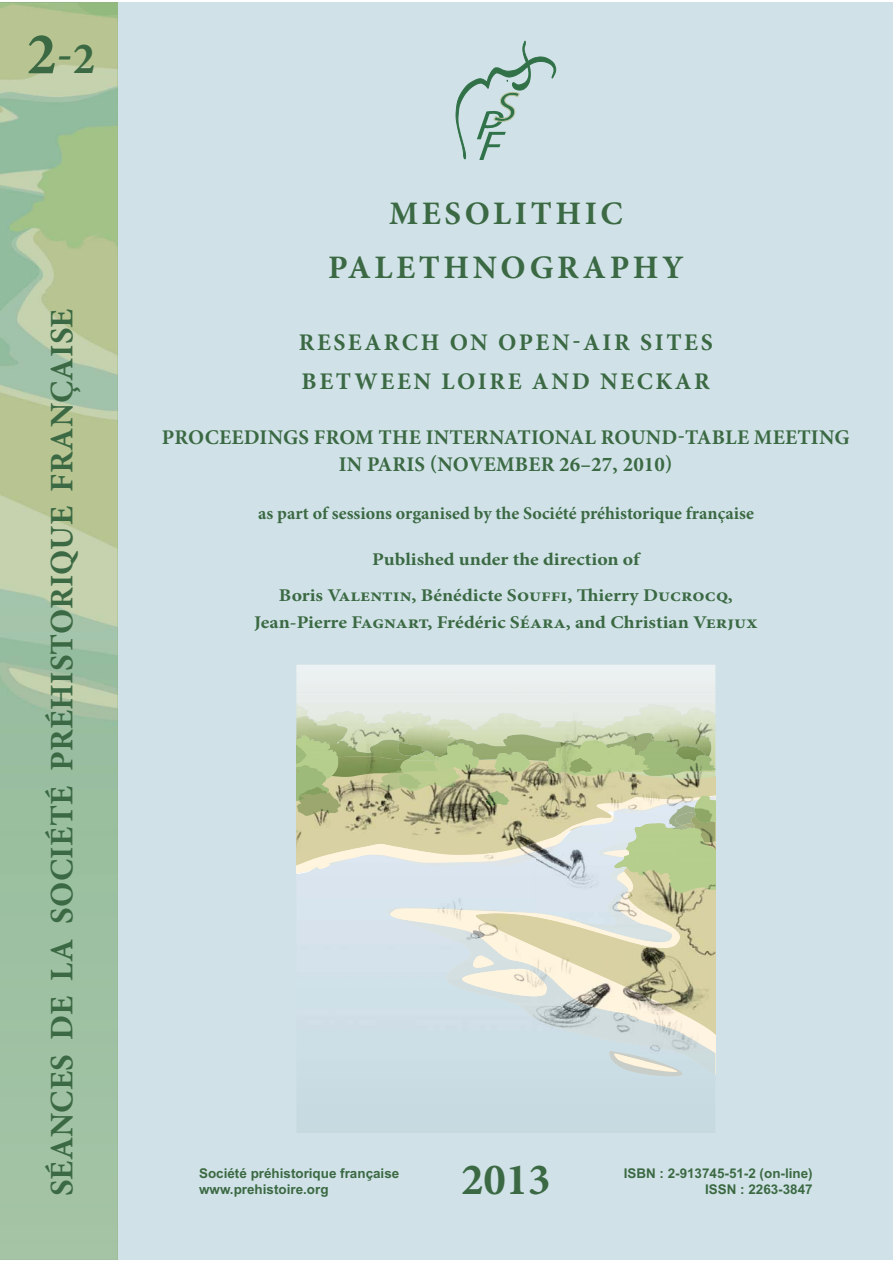
<style>
.page{position:relative;width:893px;height:1263px;background:#fff}
.page>*{position:absolute;margin:0;border:0;box-sizing:border-box;transform-origin:0 0}
.t1{font:700 44.85px "Minion Pro";color:#3b6943}
.t2{font:700 32.85px "Minion Pro";letter-spacing:.01em;color:#3b6943}
.t3{font:700 32.85px/53.7px "Minion Pro";letter-spacing:.11em;color:#3b6943;text-align:center}
.t4{font:700 23.85px/38.8px "Minion Pro";letter-spacing:.11em;color:#3b6943}
.t5{font:700 20.85px/26.8px "Minion Pro";letter-spacing:.01em;color:#3b6943;text-align:center}
.t6{font:700 17.85px/35.8px "Minion Pro";color:#3b6943;text-align:center;scale:1.1 1}
.t7{font:700 17.85px "Minion Pro";color:#3b6943}
.t8{font:700 13.5px/16px "Arial";color:#3b6943}
.s1{font-size:59.7px}
</style>
<div class="page">
<div style="left:0;top:3px;width:893px;height:1257px;background:#d0e2e7"></div>
<img style="left:0;top:3px;width:118px;height:1257px">
<div style="left:296px;top:665px;width:419px;height:39px;background:#ebf0f0"></div>
<svg style="left:613px;top:1061px;width:102px;height:16px"></svg>
<div style="left:296px;top:692px;width:301px;height:12px;background:#e8eceb"></div>
<img style="left:296px;top:704px;width:355px;height:31px">
<img style="left:653px;top:721px;width:59px;height:14px">
<img style="left:417px;top:722px;width:39px;height:13px">
<img style="left:532px;top:1013px;width:183px;height:48px">
<img style="left:608px;top:1051px;width:48px;height:10px">
<img style="left:622px;top:899px;width:93px;height:136px">
<img style="left:613px;top:1054px;width:32px;height:7px">
<img style="left:296px;top:716px;width:121px;height:19px">
<img style="left:606px;top:733px;width:47px;height:2px">
<svg style="left:296px;top:735px;width:419px;height:164px"></svg>
<img style="left:669px;top:805px;width:26px;height:18px">
<img style="left:674px;top:812px;width:20px;height:11px">
<img style="left:690px;top:816px;width:25px;height:26px">
<img style="left:694px;top:808px;width:18px;height:15px">
<img style="left:611px;top:823px;width:93px;height:49px">
<img style="left:665px;top:843px;width:50px;height:50px">
<img style="left:389px;top:872px;width:299px;height:141px">
<img style="left:463px;top:913px;width:185px;height:73px">
<img style="left:623px;top:946px;width:86px;height:69px">
<svg style="left:455px;top:41px;width:102px;height:119px"></svg>
<h1 class="t1" style="left:27px;top:41px;width:70px"><span class="s1">2</span>-2</h1>
<h2 class="t2" style="left:49px;top:1196px;width:889px;rotate:-90deg">SÉANCES DE LA SOCIÉTÉ PRÉHISTORIQUE FRANÇAISE</h2>
<h2 class="t3" style="left:328px;top:190px;width:357px">MESOLITHIC<br>PALETHNOGRAPHY</h2>
<h3 class="t4" style="left:299px;top:325px;width:415px">RESEARCH ON OPEN-AIR SITES<br>BETWEEN LOIRE AND NECKAR</h3>
<p class="t5" style="left:162px;top:426px;width:689px">PROCEEDINGS FROM THE INTERNATIONAL ROUND-TABLE MEETING<br>IN PARIS (NOVEMBER 26–27, 2010)</p>
<p class="t7" style="left:258px;top:507px;width:497px">as part of sessions organised by the Société préhistorique française</p>
<p class="t6" style="left:279px;top:543px;width:414px">Published under the direction of<br>Boris Valentin, Bénédicte Souffi, Thierry Ducrocq,</p>
<p class="t6" style="left:254px;top:606px;width:459px">Jean-Pierre Fagnart, Frédéric Séara, and Christian Verjux</p>
<h1 class="t1" style="left:461px;top:1162px;width:91px">2013</h1>
<p class="t8" style="left:199px;top:1165px;width:202px">Société préhistorique française www.prehistoire.org</p>
<p class="t8" style="left:624px;top:1165px;width:190px">ISBN : 2-913745-51-2 (on-line)</p>
<p class="t8" style="left:705px;top:1181px;width:109px">ISSN : 2263-3847</p>
</div>
